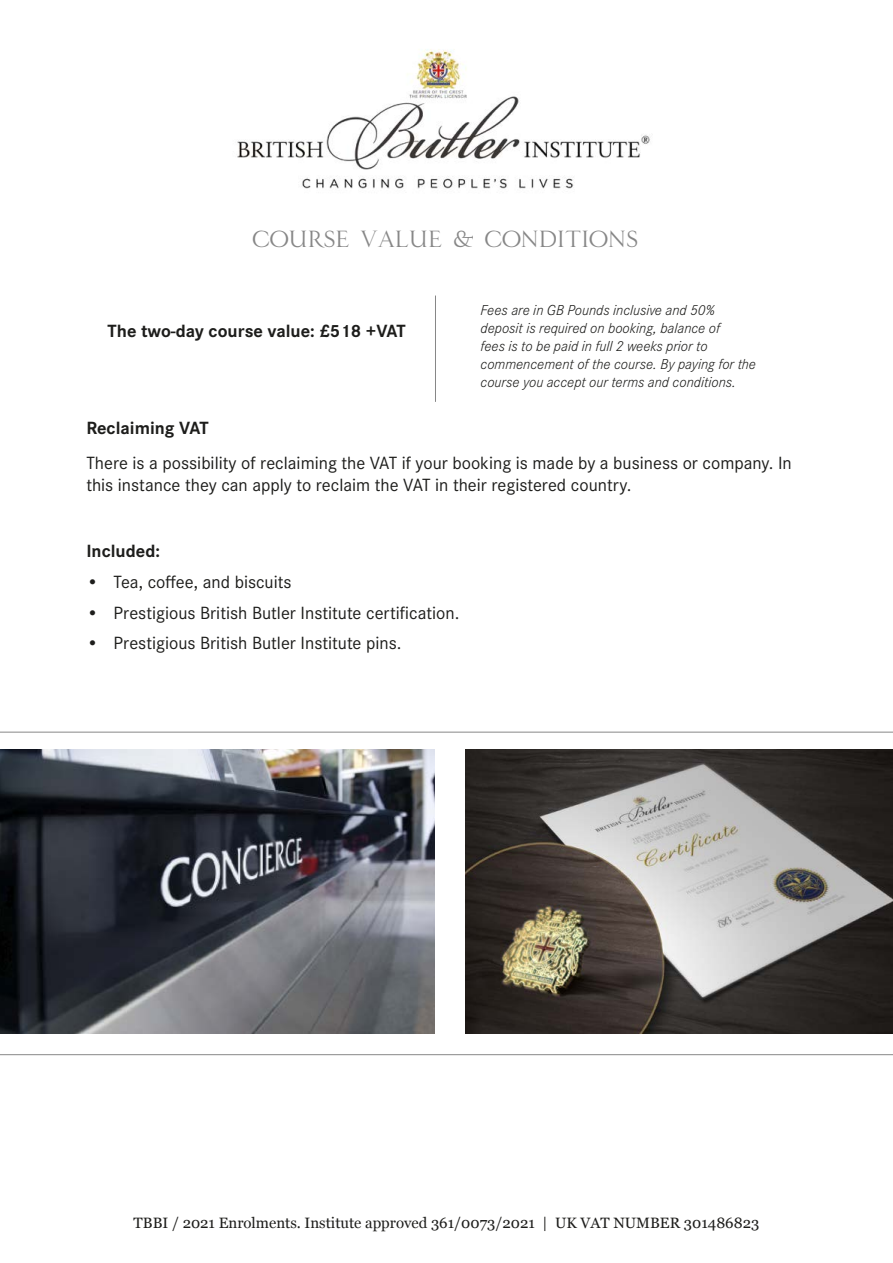
<style>
.page{position:relative;width:893px;height:1263px;background:#fff}
.page>*{position:absolute;margin:0;border:0;box-sizing:border-box;transform-origin:0 0}
.t1{font:29.1px "Minerva Antiqua";color:#878787}
.t2{font:18.3px/22px "Corporate S";color:#1d1d1b}
.t3{font:700 18.3px "Corporate S";color:#1d1d1b}
.t4{font:italic 300 15px/18px "Corporate S";color:#1d1d1b}
.t5{font:15px "Georgia";color:#1d1d1b}
</style>
<div class="page">
<img style="left:237px;top:49px;width:413px;height:140px">
<hr style="left:435px;top:296px;width:1px;height:106px;background:#878787">
<svg style="left:0;top:732px;width:893px;height:323px"></svg>
<img style="left:0;top:749px;width:434px;height:284px">
<h1 class="t1" style="left:252px;top:224px;width:388px">Course VALUE &amp; Conditions</h1>
<p class="t3" style="left:108px;top:318px;width:300px">The two-day course value: £518 +VAT</p>
<p class="t4" style="left:480px;top:301px;width:277px">Fees are in GB Pounds inclusive and 50% deposit is required on booking, balance of<br>fees is to be paid in full 2 weeks prior to commencement of the course. By paying for the course you accept our terms and conditions.</p>
<p class="t3" style="left:86px;top:416px;width:124px">Reclaiming VAT</p>
<p class="t2" style="left:86px;top:451px;width:707px">There is a possibility of reclaiming the VAT if your booking is made by a business or company. In this instance they can apply to reclaim the VAT in their registered country.</p>
<p class="t3" style="left:86px;top:538px;width:75px">Included:</p>
<p class="t2" style="left:86px;top:570px;width:207px">• Tea, coffee, and biscuits</p>
<p class="t2" style="left:86px;top:601px;width:375px">• Prestigious British Butler Institute certification.</p>
<p class="t2" style="left:86px;top:631px;width:317px">• Prestigious British Butler Institute pins.</p>
<p class="t5" style="left:134px;top:1211px;width:627px">TBBI / 2021 Enrolments. Institute approved 361/0073/2021 | UK VAT NUMBER 301486823</p>
</div>
